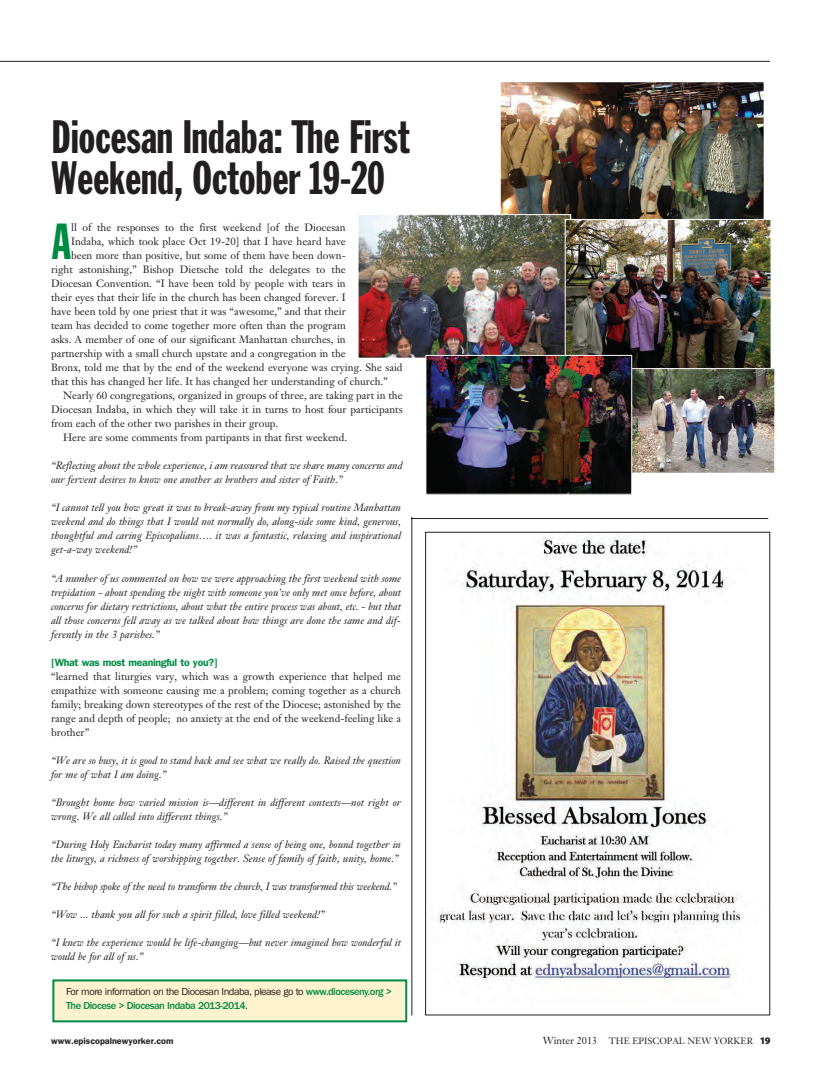
<style>
.page{position:relative;width:819px;height:1077px;background:#fff}
.page>*{position:absolute;margin:0;border:0;box-sizing:border-box;transform-origin:0 0}
.t1{font:49.8px "Franklin Gothic Std Extra Cond";color:#008b43}
.t2{font:46px/41px "Franklin Gothic Std Extra Cond";letter-spacing:-.005em;color:#231f20}
.t3{font:italic 10.5px/14px "Janson Text LT Std";color:#231f20}
.t4{font:10.5px/14px "Janson Text LT Std";color:#231f20;text-align:justify}
.t5{font:500 10.5px/14px "Franklin Gothic";letter-spacing:-.045em;color:#008b43}
.t6{font:600 10.5px "ITC Franklin Gothic Std";letter-spacing:-.03em;color:#008b43}
.t7{font:9px "Janson Text LT Std";color:#231f20}
.t8{font:600 9px "ITC Franklin Gothic Std";color:#231f20}
.s1{font-weight:400;color:#231f20}
.s2{font-size:10px}
.s3{font-family:"Myriad Pro";font-weight:900;font-size:10px}
</style>
<div class="page">
<hr style="left:0;top:61px;width:769px;height:1px;background:#231f20">
<hr style="left:411px;top:518px;width:357px;height:1px;background:#231f20">
<img style="left:437px;top:534px;width:307px;height:450px">
<hr style="left:411px;top:516px;width:1px;height:499px;background:#231f20">
<img style="left:502px;top:83px;width:260px;height:136px">
<div style="left:500px;top:81px;width:264px;height:144px;border:1px solid #fff"></div>
<img style="left:360px;top:216px;width:209px;height:140px">
<div style="left:358px;top:214px;width:213px;height:144px;border:1px solid #fff"></div>
<img style="left:567px;top:221px;width:202px;height:147px">
<div style="left:565px;top:219px;width:206px;height:160px;border:1px solid #fff"></div>
<img style="left:632px;top:370px;width:141px;height:101px">
<div style="left:628px;top:368px;width:147px;height:105px;border:1px solid #fff"></div>
<img style="left:427px;top:357px;width:203px;height:135px">
<div style="left:425px;top:355px;width:207px;height:139px;border:1px solid #fff"></div>
<div style="left:54px;top:981px;width:351px;height:38px;background:#fef3ce"></div>
<div style="left:52px;top:979px;width:355px;height:42px;border:2px solid #008b43"></div>
<h2 class="t2" style="left:52px;top:120px;width:359px">Diocesan Indaba: The First<br>Weekend, October 19-20</h2>
<h1 class="t1" style="left:52px;top:224px;width:21px">A</h1>
<p class="t4" style="left:71px;top:222px;width:276px">ll of the responses to the first weekend [of the Diocesan</p>
<p class="t4" style="left:71px;top:236px;width:276px">Indaba, which took place Oct 19-20] that I have heard have</p>
<p class="t4" style="left:71px;top:250px;width:276px">been more than positive, but some of them have been down-</p>
<p class="t4" style="left:51px;top:264px;width:296px">right astonishing,” Bishop Dietsche told the delegates to the</p>
<p class="t4" style="left:51px;top:278px;width:296px">Diocesan Convention. “I have been told by people with tears in</p>
<p class="t4" style="left:51px;top:292px;width:296px">their eyes that their life in the church has been changed forever. I</p>
<p class="t4" style="left:51px;top:306px;width:296px">have been told by one priest that it was “awesome,” and that their</p>
<p class="t4" style="left:51px;top:319px;width:296px">team has decided to come together more often than the program</p>
<p class="t4" style="left:51px;top:333px;width:296px">asks. A member of one of our significant Manhattan churches, in</p>
<p class="t4" style="left:51px;top:347px;width:296px">partnership with a small church upstate and a congregation in the</p>
<p class="t4" style="left:51px;top:361px;width:353px">Bronx, told me that by the end of the weekend everyone was crying. She said</p>
<p class="t4" style="left:51px;top:375px;width:338px">that this has changed her life. It has changed her understanding of church.”</p>
<p class="t4" style="left:63px;top:389px;width:341px">Nearly 60 congregations, organized in groups of three, are taking part in the</p>
<p class="t4" style="left:51px;top:403px;width:353px">Diocesan Indaba, in which they will take it in turns to host four participants</p>
<p class="t4" style="left:51px;top:417px;width:229px">from each of the other two parishes in their group.</p>
<p class="t4" style="left:63px;top:431px;width:285px">Here are some comments from partipants in that first weekend.</p>
<p class="t3" style="left:51px;top:460px;width:353px">“Reflecting about the whole experience, i am reassured that we share many concerns and our fervent desires to know one another as brothers and sister of Faith.”</p>
<p class="t3" style="left:51px;top:502px;width:351px;text-align:justify">“I cannot tell you how great it was to break-away from my typical routine Manhattan weekend and do things that I would not normally do, along-side some kind, generous, thoughtful and caring Episcopalians…. it was a fantastic, relaxing and inspirational get-a-way weekend!”</p>
<p class="t3" style="left:51px;top:572px;width:351px;text-align:justify">“A number of us commented on how we were approaching the first weekend with some trepidation - about spending the night with someone you've only met once before, about concerns for dietary restrictions, about what the entire process was about, etc. - but that all those concerns fell away as we talked about how things are done the same and dif&shy;ferently in the 3 parishes.”</p>
<p class="t6" style="left:51px;top:658px;width:168px">[What was most meaningful to you?]</p>
<p class="t4" style="left:51px;top:669px;width:351px">“learned that liturgies vary, which was a growth experience that helped me empathize with someone causing me a problem; coming together as a church family; breaking down stereotypes of the rest of the Diocese; astonished by the range and depth of people; no anxiety at the end of the weekend-feeling like a brother”</p>
<p class="t3" style="left:51px;top:754px;width:351px">“We are so busy, it is good to stand back and see what we really do. Raised the question for me of what I am doing.”</p>
<p class="t3" style="left:51px;top:796px;width:351px">“Brought home how varied mission is—different in different contexts—not right or wrong. We all called into different things.”</p>
<p class="t3" style="left:51px;top:838px;width:351px">“During Holy Eucharist today many affirmed a sense of being one, bound together in the liturgy, a richness of worshipping together. Sense of family of faith, unity, home.”</p>
<p class="t3" style="left:51px;top:880px;width:347px">“The bishop spoke of the need to transform the church, I was transformed this weekend.”</p>
<p class="t3" style="left:51px;top:908px;width:275px">“Wow ... thank you all for such a spirit filled, love filled weekend!”</p>
<p class="t3" style="left:51px;top:936px;width:351px">“I knew the experience would be life-changing—but never imagined how wonderful it would be for all of us.”</p>
<p class="t5" style="left:66px;top:985px;width:327px"><span class="s1">For more information on the Diocesan Indaba, please go to</span> www.dioceseny.org &gt;<br>The Diocese &gt; Diocesan Indaba 2013-2014.</p>
<p class="t8" style="left:51px;top:1037px;width:124px">www.episcopalnewyorker.com</p>
<p class="t7" style="left:542px;top:1036px;width:229px"><span class="s2">Winter 2013</span> THE EPISCOPAL NEW YORKER <span class="s3">19</span></p>
</div>
